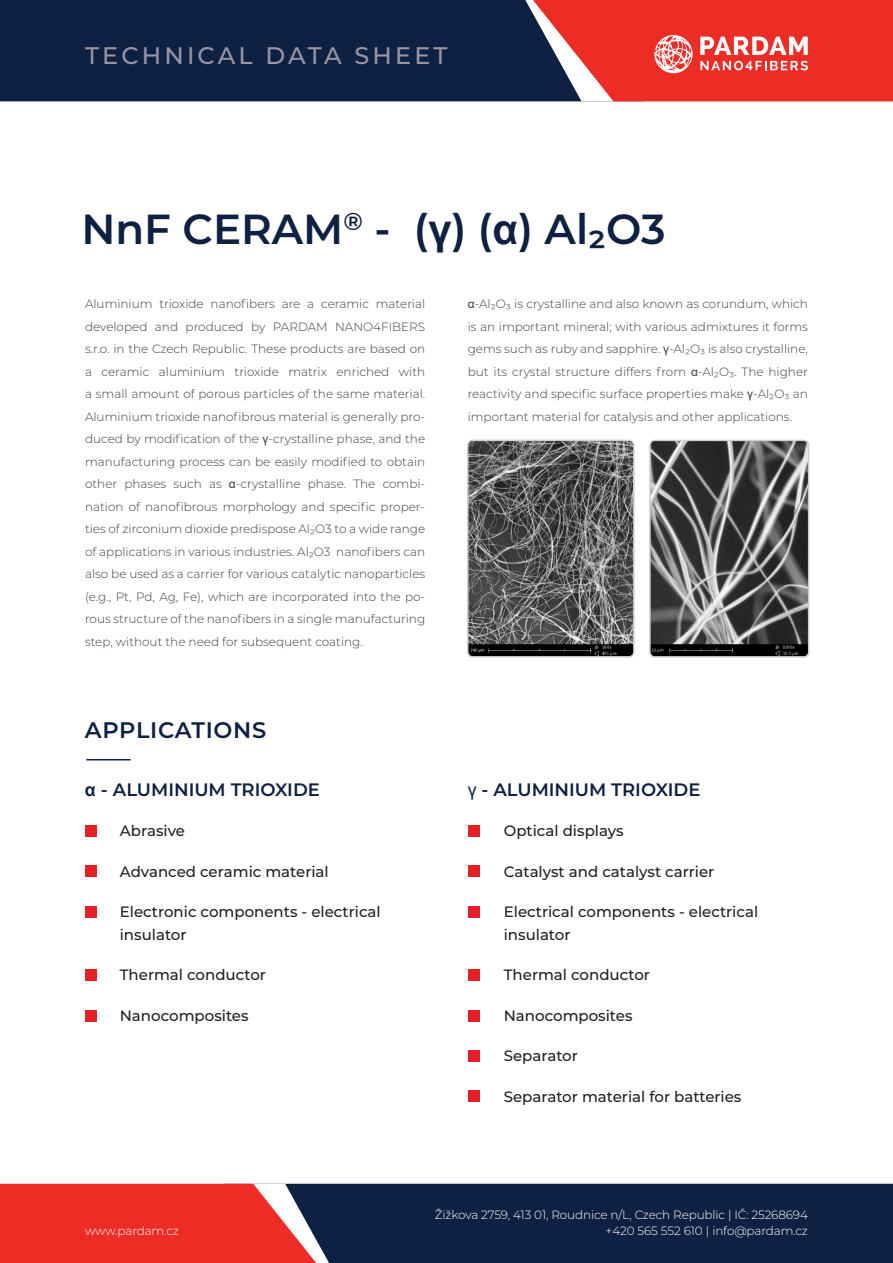
<style>
.page{position:relative;width:893px;height:1263px;background:#fff}
.page>*{position:absolute;margin:0;border:0;box-sizing:border-box;transform-origin:0 0}
.t1{font:600 42px "Montserrat";color:#0f2142}
.t2{font:600 24.45px "Montserrat";color:#0f2142}
.t3{font:500 24px "Montserrat";letter-spacing:.13em;color:#9896a7}
.t4{font:600 22.5px "Montserrat";letter-spacing:.03em;color:#0f2142}
.t5{font:600 18px "Montserrat";color:#0f2142}
.t6{font:500 15px "Montserrat";color:#231f20}
.t7{font:300 12px "Montserrat";color:#403f41}
.t8{font:300 12px "Montserrat";letter-spacing:-.01em;color:#fff}
.s1{font-family:"Arial";font-weight:700}
.s2{font-family:"Arial";font-weight:400}
</style>
<div class="page">
<div style="left:0;top:0;width:508px;height:101px;background:#0f2142"></div>
<svg style="left:508px;top:0;width:385px;height:101px"></svg>
<div style="left:359px;top:1184px;width:534px;height:79px;background:#0f2142"></div>
<svg style="left:0;top:1184px;width:359px;height:79px"></svg>
<img style="left:468px;top:440px;width:166px;height:217px;border-radius:5px">
<div style="left:467px;top:440px;width:168px;height:217px;border:2px solid #d0cfd7;border-radius:5px"></div>
<img style="left:650px;top:440px;width:159px;height:217px;border-radius:5px">
<div style="left:649px;top:440px;width:160px;height:218px;border:2px solid #d0cfd7;border-radius:5px"></div>
<div style="left:468px;top:825px;width:11px;height:11px;background:#e32025"></div>
<div style="left:86px;top:825px;width:11px;height:11px;background:#e32025"></div>
<div style="left:468px;top:865px;width:11px;height:11px;background:#e32025"></div>
<div style="left:86px;top:865px;width:11px;height:11px;background:#e32025"></div>
<div style="left:468px;top:906px;width:11px;height:11px;background:#e32025"></div>
<div style="left:86px;top:906px;width:11px;height:11px;background:#e32025"></div>
<div style="left:468px;top:969px;width:11px;height:11px;background:#e32025"></div>
<div style="left:468px;top:1050px;width:11px;height:11px;background:#e32025"></div>
<div style="left:86px;top:969px;width:11px;height:11px;background:#e32025"></div>
<div style="left:468px;top:1010px;width:11px;height:11px;background:#e32025"></div>
<div style="left:468px;top:1091px;width:11px;height:11px;background:#e32025"></div>
<div style="left:86px;top:1010px;width:11px;height:11px;background:#e32025"></div>
<hr style="left:86px;top:759px;width:45px;height:1px;background:#0f2142">
<p class="t3" style="left:85px;top:41px;width:364px">TECHNICAL DATA SHEET</p>
<p class="t1" style="left:81px;top:204px;width:264px">NnF CERAM</p>
<p class="t2" style="left:343px;top:207px;width:21px">®</p>
<p class="t1" style="left:374px;top:204px;width:293px">- (<span class="s1">γ</span>) (<span class="s1">α</span>) Al₂O3</p>
<p class="t7" style="left:85px;top:297px;width:342px">Aluminium trioxide nanofibers are a ceramic material</p>
<p class="t7" style="left:85px;top:319px;width:342px">developed and produced by PARDAM NANO4FIBERS</p>
<p class="t7" style="left:85px;top:342px;width:342px">s.r.o. in the Czech Republic. These products are based on</p>
<p class="t7" style="left:85px;top:364px;width:342px">a ceramic aluminium trioxide matrix enriched with</p>
<p class="t7" style="left:85px;top:387px;width:342px">a small amount of porous particles of the same material.</p>
<p class="t7" style="left:85px;top:409px;width:342px">Aluminium trioxide nanofibrous material is generally pro-</p>
<p class="t7" style="left:85px;top:432px;width:342px">duced by modification of the <span class="s2">γ</span>-crystalline phase, and the</p>
<p class="t7" style="left:85px;top:454px;width:342px">manufacturing process can be easily modified to obtain</p>
<p class="t7" style="left:85px;top:477px;width:138px">other phases such as</p>
<p class="t7" style="left:229px;top:477px;width:198px"><span class="s2">α</span>-crystalline phase. The combi-</p>
<p class="t7" style="left:85px;top:499px;width:342px">nation of nanofibrous morphology and specific proper-</p>
<p class="t7" style="left:85px;top:522px;width:342px">ties of zirconium dioxide predispose Al₂O3 to a wide range</p>
<p class="t7" style="left:85px;top:544px;width:342px">of applications in various industries. Al₂O3 nanofibers can</p>
<p class="t7" style="left:85px;top:567px;width:342px">also be used as a carrier for various catalytic nanoparticles</p>
<p class="t7" style="left:85px;top:589px;width:342px">(e.g., Pt, Pd, Ag, Fe), which are incorporated into the po-</p>
<p class="t7" style="left:85px;top:612px;width:342px">rous structure of the nanofibers in a single manufacturing</p>
<p class="t7" style="left:85px;top:634px;width:279px">step, without the need for subsequent coating.</p>
<p class="t4" style="left:85px;top:716px;width:183px">APPLICATIONS</p>
<p class="t7" style="left:468px;top:297px;width:342px"><span class="s2">α</span>-Al₂O₃ is crystalline and also known as corundum, which</p>
<p class="t7" style="left:468px;top:319px;width:342px">is an important mineral; with various admixtures it forms</p>
<p class="t7" style="left:468px;top:342px;width:342px">gems such as ruby and sapphire. <span class="s2">γ</span>-Al₂O₃ is also crystalline,</p>
<p class="t7" style="left:468px;top:364px;width:342px">but its crystal structure differs from <span class="s2">α</span>-Al₂O₃. The higher</p>
<p class="t7" style="left:468px;top:387px;width:342px">reactivity and specific surface properties make <span class="s2">γ</span>-Al₂O₃ an</p>
<p class="t7" style="left:468px;top:409px;width:326px">important material for catalysis and other applications.</p>
<p class="t5" style="left:85px;top:779px;width:237px"><span class="s1">α</span> - ALUMINIUM TRIOXIDE</p>
<p class="t5" style="left:468px;top:779px;width:234px"><span class="s2">γ</span> - ALUMINIUM TRIOXIDE</p>
<p class="t6" style="left:120px;top:822px;width:67px">Abrasive</p>
<p class="t6" style="left:120px;top:862px;width:210px">Advanced ceramic material</p>
<p class="t6" style="left:120px;top:903px;width:262px">Electronic components - electrical</p>
<p class="t6" style="left:120px;top:925px;width:68px">insulator</p>
<p class="t6" style="left:120px;top:966px;width:148px">Thermal conductor</p>
<p class="t6" style="left:120px;top:1006px;width:130px">Nanocomposites</p>
<p class="t6" style="left:504px;top:821px;width:121px">Optical displays</p>
<p class="t6" style="left:504px;top:862px;width:212px">Catalyst and catalyst carrier</p>
<p class="t6" style="left:504px;top:902px;width:256px">Electrical components - electrical</p>
<p class="t6" style="left:504px;top:925px;width:68px">insulator</p>
<p class="t6" style="left:504px;top:965px;width:148px">Thermal conductor</p>
<p class="t6" style="left:504px;top:1006px;width:130px">Nanocomposites</p>
<p class="t6" style="left:504px;top:1046px;width:76px">Separator</p>
<p class="t6" style="left:504px;top:1087px;width:239px">Separator material for batteries</p>
<p class="t8" style="left:435px;top:1207px;width:374px">Žižkova 2759, 413 01, Roudnice n/L, Czech Republic | IČ: 25268694</p>
<p class="t8" style="left:85px;top:1223px;width:95px">www.pardam.cz</p>
<p class="t8" style="left:606px;top:1223px;width:204px">+420 565 552 610 | info@pardam.cz</p>
</div>
